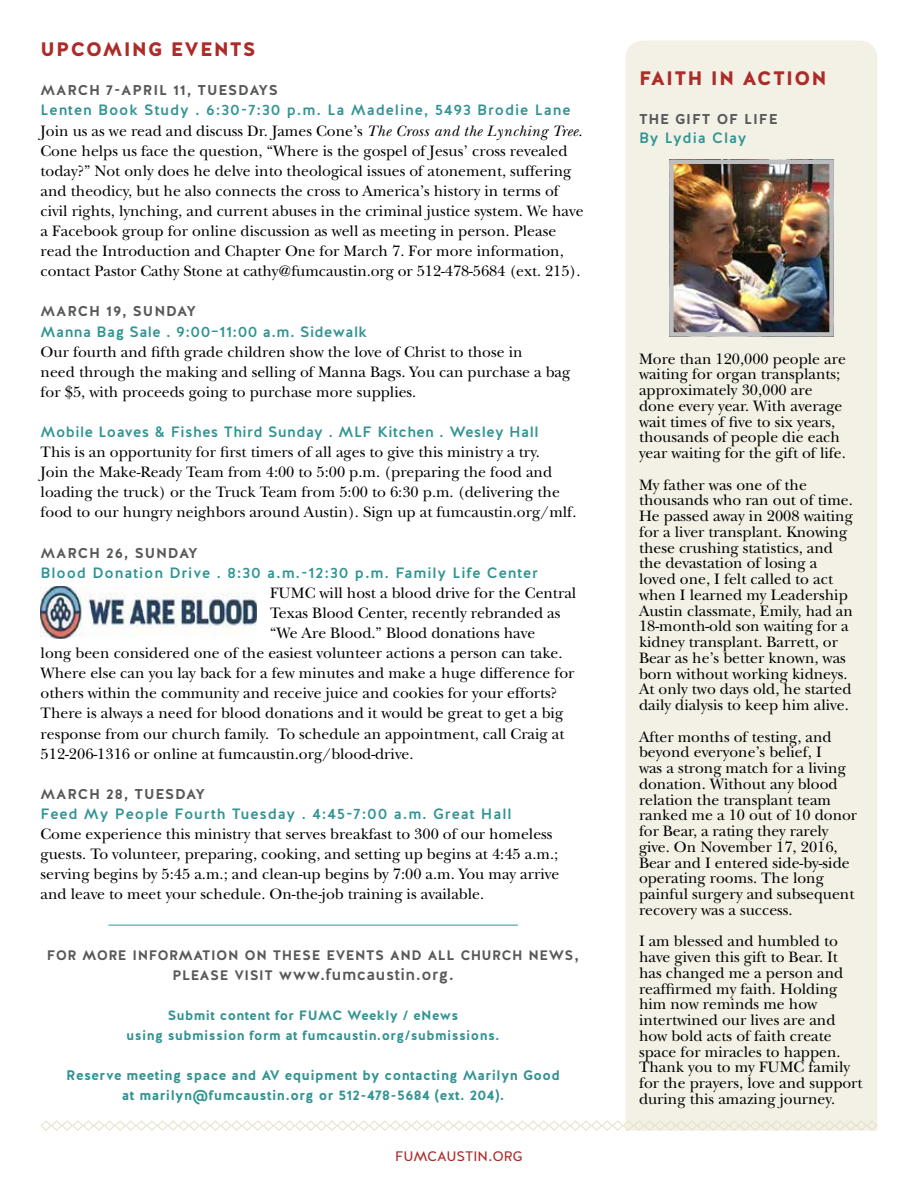
<style>
.page{position:relative;width:918px;height:1188px;background:#fff}
.page>*{position:absolute;margin:0;border:0;box-sizing:border-box;transform-origin:0 0}
.t1{font:900 19.5px "Halis R";letter-spacing:.06em;color:#ab2c29}
.t2{font:16.5px "Halis R S Medium";letter-spacing:.03em;color:#58595b}
.t3{font:500 16.5px "Halis R";letter-spacing:.03em;color:#58595b}
.t4{font:16.5px "Halis R S Book";color:#ab2c29}
.t5{font:15.75px/15.8px "New Baskerville Std";color:#000}
.t6{font:500 15px "Halis R";letter-spacing:.06em;color:#329493}
.t7{font:500 15px "Halis R";letter-spacing:.03em;color:#329493}
.t8{font:700 14.25px "Halis R";letter-spacing:.06em;color:#58595b}
.t9{font:700 13.8px/20.1px "Halis R";letter-spacing:.03em;color:#329493;text-align:center}
.t10{font:700 13.5px/20.1px "Halis R";letter-spacing:.03em;color:#329493;text-align:center}
.s1{font-style:italic}
.s2{font-family:"Halis R S Medium";font-weight:400}
</style>
<div class="page">
<img style="left:41px;top:586px;width:216px;height:53px">
<div style="left:626px;top:41px;width:252px;height:1079px;background:#f3f1e5"></div>
<img style="left:674px;top:165px;width:155px;height:167px">
<svg style="left:40px;top:1120px;width:838px;height:11px"></svg>
<hr style="left:108px;top:925px;width:410px;height:1px;background:#329493">
<div style="left:669px;top:160px;width:165px;height:177px;border:4px solid #bcbec0"></div>
<p class="t1" style="left:41px;top:37px;width:216px">UPCOMING EVENTS</p>
<p class="t8" style="left:41px;top:81px;width:239px">MARCH 7-APRIL 11, TUESDAYS</p>
<p class="t6" style="left:41px;top:101px;width:531px">Lenten Book Study . 6:30-7:30 p.m. La Madeline, 5493 Brodie Lane</p>
<p class="t5" style="left:41px;top:121px;width:545px;line-height:20.1px">Join us as we read and discuss Dr. James Cone’s <span class="s1">The Cross and the Lynching Tree.<br></span>Cone helps us face the question, “Where is the gospel of Jesus’ cross revealed today?” Not only does he delve into theological issues of atonement, suffering and theodicy, but he also connects the cross to America’s history in terms of civil rights, lynching, and current abuses in the criminal justice system. We have a Facebook group for online discussion as well as meeting in person. Please read the Introduction and Chapter One for March 7. For more information, contact Pastor Cathy Stone at cathy@fumcaustin.org or 512-478-5684 (ext. 215).</p>
<p class="t8" style="left:41px;top:302px;width:157px">MARCH 19, SUNDAY</p>
<p class="t7" style="left:41px;top:322px;width:328px">Manna Bag Sale . 9:00–11:00 a.m. Sidewalk</p>
<p class="t5" style="left:41px;top:342px;width:531px;line-height:20.1px">Our fourth and fifth grade children show the love of Christ to those in<br>need through the making and selling of Manna Bags. You can purchase a bag for $5, with proceeds going to purchase more supplies.</p>
<p class="t7" style="left:41px;top:422px;width:500px">Mobile Loaves &amp; Fishes Third Sunday . MLF Kitchen . Wesley Hall</p>
<p class="t5" style="left:41px;top:442px;width:537px;line-height:20.1px">This is an opportunity for first timers of all ages to give this ministry a try.<br>Join the Make-Ready Team from 4:00 to 5:00 p.m. (preparing the food and loading the truck) or the Truck Team from 5:00 to 6:30 p.m. (delivering the food to our hungry neighbors around Austin). Sign up at fumcaustin.org/mlf.</p>
<p class="t8" style="left:41px;top:544px;width:159px">MARCH 26, SUNDAY</p>
<p class="t6" style="left:41px;top:563px;width:499px">Blood Donation Drive . 8:30 a.m.-12:30 p.m. Family Life Center</p>
<p class="t5" style="left:270px;top:585px;width:308px">FUMC will host a blood drive for the Central</p>
<p class="t5" style="left:270px;top:605px;width:292px">Texas Blood Center, recently rebranded as</p>
<p class="t5" style="left:270px;top:625px;width:267px">“We Are Blood.” Blood donations have</p>
<p class="t5" style="left:41px;top:645px;width:523px">long been considered one of the easiest volunteer actions a person can take.</p>
<p class="t5" style="left:41px;top:665px;width:535px">Where else can you lay back for a few minutes and make a huge difference for</p>
<p class="t5" style="left:41px;top:685px;width:518px">others within the community and receive juice and cookies for your efforts?</p>
<p class="t5" style="left:41px;top:706px;width:524px">There is always a need for blood donations and it would be great to get a big</p>
<p class="t5" style="left:41px;top:726px;width:525px">response from our church family. To schedule an appointment, call Craig at</p>
<p class="t5" style="left:41px;top:746px;width:374px">512-206-1316 or online at fumcaustin.org/blood-drive.</p>
<p class="t8" style="left:41px;top:785px;width:166px">MARCH 28, TUESDAY</p>
<p class="t6" style="left:41px;top:804px;width:472px">Feed My People Fourth Tuesday . 4:45-7:00 a.m. Great Hall</p>
<p class="t5" style="left:41px;top:824px;width:520px;line-height:20.1px">Come experience this ministry that serves breakfast to 300 of our homeless guests. To volunteer, preparing, cooking, and setting up begins at 4:45 a.m.; serving begins by 5:45 a.m.; and clean-up begins by 7:00 a.m. You may arrive and leave to meet your schedule. On-the-job training is available.</p>
<p class="t2" style="left:47px;top:943px;width:534px">FOR MORE INFORMATION ON THESE EVENTS AND ALL CHURCH NEWS,</p>
<p class="t3" style="left:172px;top:963px;width:283px"><span class="s2">PLEASE VISIT</span> www.fumcaustin.org<span class="s2">.</span></p>
<p class="t10" style="left:127px;top:1005px;width:375px">Submit content for FUMC Weekly / eNews<br>using submission form at fumcaustin.org/submissions.</p>
<p class="t9" style="left:66px;top:1066px;width:495px">Reserve meeting space and AV equipment by contacting Marilyn Good at marilyn@fumcaustin.org or 512-478-5684 (ext. 204).</p>
<p class="t4" style="left:395px;top:1145px;width:129px">fumcaustin.org</p>
<p class="t1" style="left:639px;top:65px;width:189px">FAITH IN ACTION</p>
<p class="t8" style="left:639px;top:110px;width:140px">THE GIFT OF LIFE</p>
<p class="t6" style="left:639px;top:128px;width:109px">By Lydia Clay</p>
<p class="t5" style="left:639px;top:351px;width:208px">More than 120,000 people are waiting for organ transplants; approximately 30,000 are done every year. With average wait times of five to six years, thousands of people die each year waiting for the gift of life.</p>
<p class="t5" style="left:639px;top:477px;width:215px">My father was one of the thousands who ran out of time.<br>He passed away in 2008 waiting for a liver transplant. Knowing these crushing statistics, and the devastation of losing a loved one, I felt called to act when I learned my Leadership<br>Austin classmate, Emily, had an<br>18-month-old son waiting for a kidney transplant. Barrett, or<br>Bear as he’s better known, was born without working kidneys.<br>At only two days old, he started daily dialysis to keep him alive.</p>
<p class="t5" style="left:639px;top:729px;width:220px">After months of testing, and beyond everyone’s belief, I<br>was a strong match for a living donation. Without any blood relation the transplant team ranked me a 10 out of 10 donor for Bear, a rating they rarely give. On November 17, 2016,<br>Bear and I entered side-by-side operating rooms. The long painful surgery and subsequent recovery was a success.</p>
<p class="t5" style="left:639px;top:934px;width:225px">I am blessed and humbled to have given this gift to Bear. It has changed me a person and reaffirmed my faith. Holding him now reminds me how intertwined our lives are and how bold acts of faith create space for miracles to happen.<br>Thank you to my FUMC family for the prayers, love and support during this amazing journey.</p>
</div>
